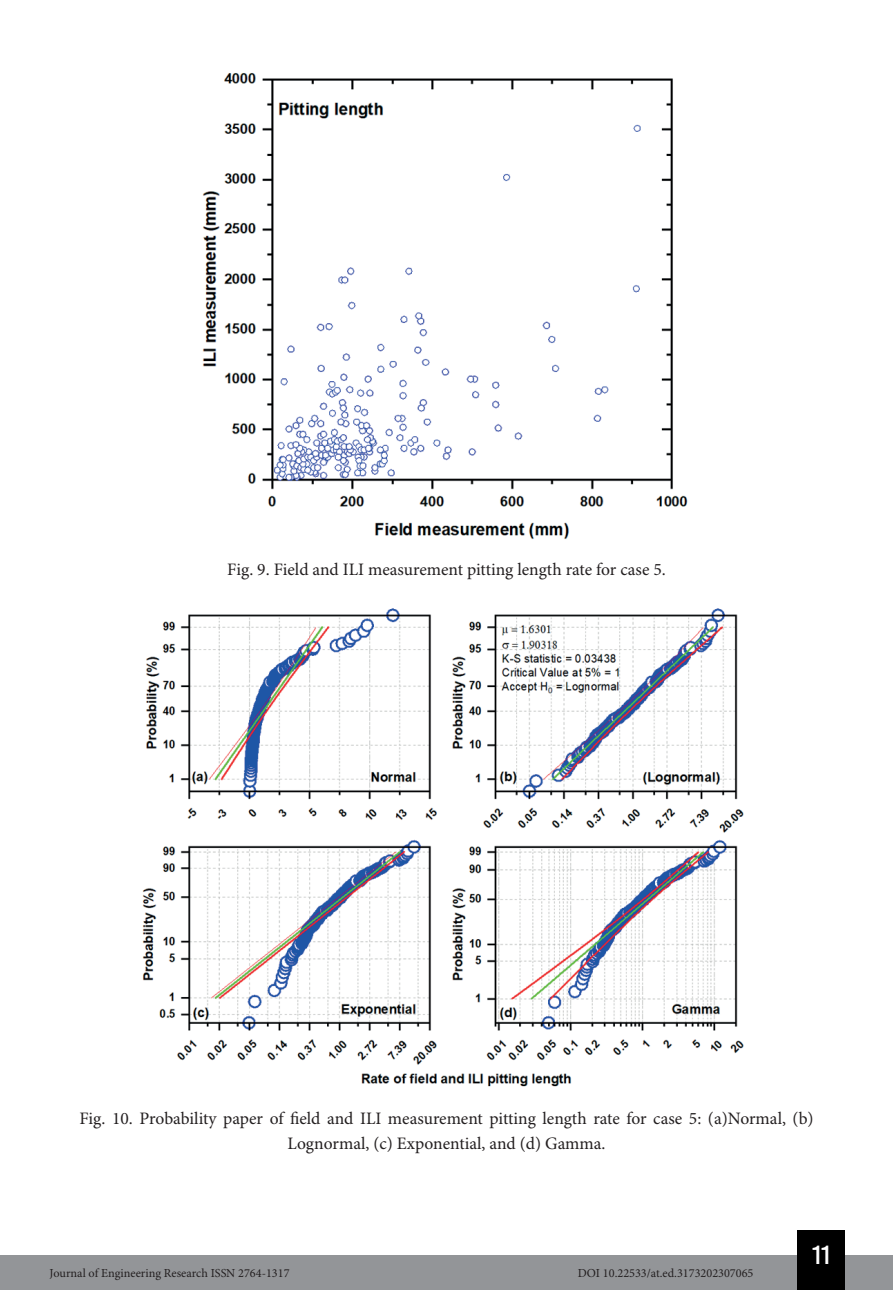
<style>
.page{position:relative;width:893px;height:1290px;background:#fff}
.page>*{position:absolute;margin:0;border:0;box-sizing:border-box;transform-origin:0 0}
.t1{font:26.25px "Bebas Kai";color:#fff}
.t2{font:17.5px/24.5px "Minion Pro";color:#231f20;text-align:center}
.t3{font:12.25px "Minion Pro";color:#231f20}
</style>
<div class="page">
<div style="left:0;top:1255px;width:893px;height:35px;background:#939598"></div>
<div style="left:797px;top:1230px;width:48px;height:60px;background:#000"></div>
<img style="left:202px;top:73px;width:486px;height:466px">
<img style="left:142px;top:608px;width:602px;height:479px">
<p class="t2" style="left:227px;top:558px;width:440px">Fig. 9. Field and ILI measurement pitting length rate for case 5.</p>
<p class="t2" style="left:79px;top:1107px;width:736px">Fig. 10. Probability paper of field and ILI measurement pitting length rate for case 5: (a)Normal, (b)<br>Lognormal, (c) Exponential, and (d) Gamma.</p>
<p class="t3" style="left:50px;top:1266px;width:241px">Journal of Engineering Research ISSN 2764-1317</p>
<p class="t3" style="left:578px;top:1266px;width:177px">DOI 10.22533/at.ed.3173202307065</p>
<h1 class="t1" style="left:812px;top:1241px;width:19px">11</h1>
</div>
